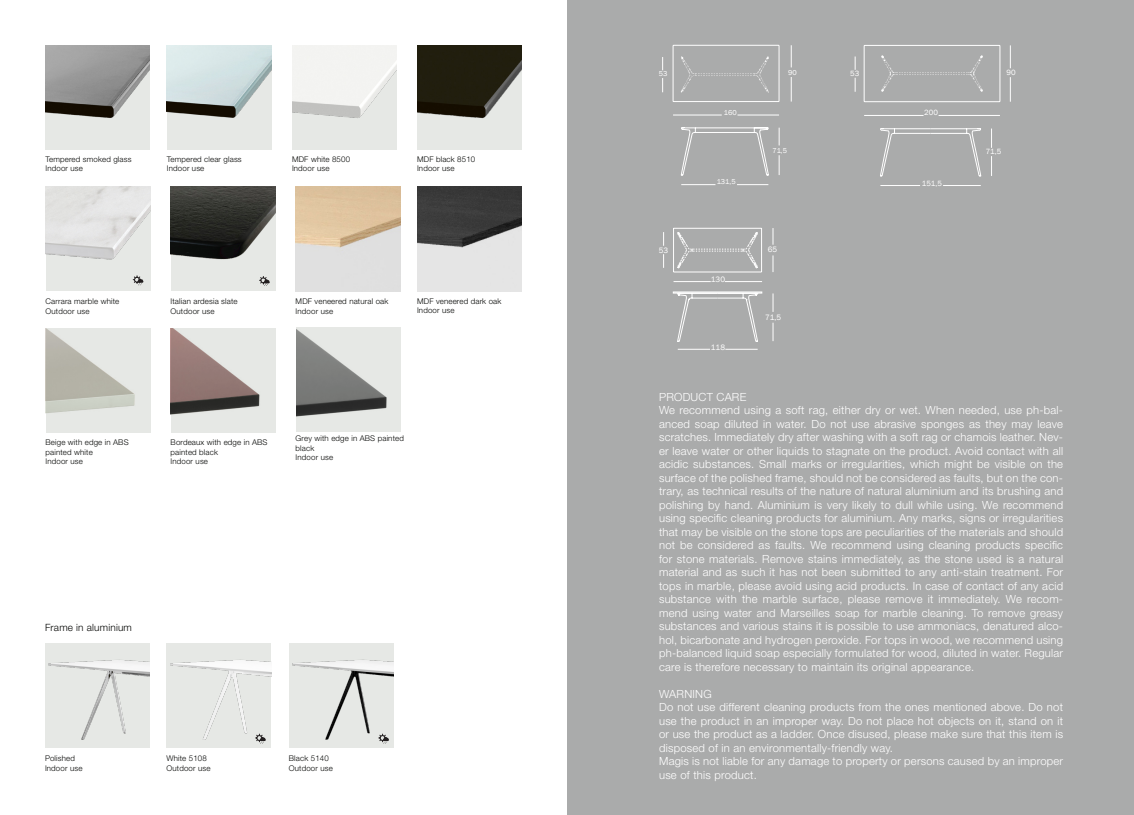
<style>
.page{position:relative;width:1134px;height:815px;background:#fff}
.page>*{position:absolute;margin:0;border:0;box-sizing:border-box;transform-origin:0 0}
.t1{font:300 11.25px/13.5px "Helvetica Neue LT Std";letter-spacing:.02em;color:#fff;text-align:justify}
.t2{font:300 10px "Helvetica Neue LT Std";letter-spacing:.02em;color:#040503}
.t3{font:8px "Franklin Gothic";color:#fff}
.t4{font:300 7.88px/9.5px "Helvetica Neue LT Std";letter-spacing:.02em;color:#040503}
.t5{font:7.75px "Franklin Gothic";color:#fff}
.t6{font:7.38px "Franklin Gothic";color:#fff}
</style>
<div class="page">
<div style="left:567px;top:0;width:567px;height:815px;background:#aaabab"></div>
<img style="left:167px;top:45px;width:105px;height:105px">
<img style="left:417px;top:45px;width:105px;height:105px">
<img style="left:171px;top:187px;width:104px;height:104px">
<img style="left:46px;top:328px;width:104px;height:105px">
<img style="left:171px;top:328px;width:104px;height:105px">
<img style="left:296px;top:327px;width:105px;height:105px">
<img style="left:417px;top:187px;width:105px;height:104px">
<img style="left:296px;top:187px;width:105px;height:104px">
<img style="left:46px;top:187px;width:104px;height:104px">
<img style="left:45px;top:45px;width:105px;height:105px">
<img style="left:292px;top:45px;width:105px;height:105px">
<img style="left:45px;top:643px;width:105px;height:105px">
<img style="left:167px;top:643px;width:104px;height:105px">
<img style="left:289px;top:643px;width:105px;height:105px">
<svg style="left:132px;top:275px;width:11px;height:10px"></svg>
<svg style="left:259px;top:276px;width:11px;height:10px"></svg>
<svg style="left:255px;top:733px;width:11px;height:11px"></svg>
<svg style="left:378px;top:733px;width:11px;height:11px"></svg>
<svg style="left:663px;top:232px;width:1px;height:14px"></svg>
<svg style="left:663px;top:254px;width:1px;height:14px"></svg>
<svg style="left:773px;top:293px;width:1px;height:19px"></svg>
<svg style="left:773px;top:323px;width:1px;height:18px"></svg>
<svg style="left:773px;top:228px;width:1px;height:17px"></svg>
<svg style="left:773px;top:255px;width:1px;height:17px"></svg>
<hr style="left:673px;top:281px;width:38px;height:1px;background:#fff">
<hr style="left:725px;top:281px;width:37px;height:1px;background:#fff">
<hr style="left:725px;top:349px;width:33px;height:1px;background:#fff">
<hr style="left:678px;top:349px;width:32px;height:1px;background:#fff">
<hr style="left:761px;top:228px;width:1px;height:44px;background:#fff">
<hr style="left:673px;top:228px;width:1px;height:44px;background:#fff">
<hr style="left:673px;top:228px;width:88px;height:1px;background:#fff">
<hr style="left:673px;top:272px;width:88px;height:1px;background:#fff">
<svg style="left:677px;top:293px;width:81px;height:49px"></svg>
<svg style="left:677px;top:232px;width:81px;height:36px"></svg>
<div style="left:673px;top:292px;width:89px;height:1px;border:1px solid #fff"></div>
<svg style="left:681px;top:127px;width:88px;height:49px"></svg>
<hr style="left:681px;top:184px;width:34px;height:1px;background:#fff">
<hr style="left:737px;top:184px;width:31px;height:1px;background:#fff">
<svg style="left:779px;top:155px;width:1px;height:20px"></svg>
<svg style="left:779px;top:128px;width:1px;height:17px"></svg>
<svg style="left:662px;top:78px;width:1px;height:14px"></svg>
<svg style="left:662px;top:57px;width:1px;height:13px"></svg>
<hr style="left:673px;top:115px;width:49px;height:1px;background:#fff">
<hr style="left:737px;top:115px;width:42px;height:1px;background:#fff">
<svg style="left:791px;top:77px;width:1px;height:25px"></svg>
<svg style="left:791px;top:45px;width:1px;height:22px"></svg>
<svg style="left:673px;top:45px;width:106px;height:57px"></svg>
<svg style="left:880px;top:128px;width:101px;height:49px"></svg>
<svg style="left:855px;top:78px;width:1px;height:14px"></svg>
<svg style="left:855px;top:57px;width:1px;height:13px"></svg>
<svg style="left:991px;top:156px;width:1px;height:20px"></svg>
<svg style="left:991px;top:129px;width:1px;height:19px"></svg>
<hr style="left:880px;top:185px;width:40px;height:1px;background:#fff">
<hr style="left:943px;top:185px;width:38px;height:1px;background:#fff">
<svg style="left:1010px;top:77px;width:1px;height:25px"></svg>
<svg style="left:1010px;top:45px;width:1px;height:23px"></svg>
<hr style="left:864px;top:115px;width:59px;height:1px;background:#fff">
<hr style="left:938px;top:115px;width:62px;height:1px;background:#fff">
<svg style="left:864px;top:45px;width:136px;height:57px"></svg>
<p class="t6" style="left:659px;top:69px;width:10px">53</p>
<p class="t6" style="left:788px;top:68px;width:10px">90</p>
<p class="t5" style="left:850px;top:68px;width:11px">53</p>
<p class="t5" style="left:1006px;top:67px;width:11px">90</p>
<p class="t6" style="left:724px;top:108px;width:14px">160</p>
<p class="t5" style="left:924px;top:108px;width:15px">200</p>
<p class="t4" style="left:46px;top:154px;width:88px">Tempered smoked glass</p>
<p class="t4" style="left:46px;top:163px;width:39px">Indoor use</p>
<p class="t4" style="left:167px;top:154px;width:76px">Tempered clear glass</p>
<p class="t4" style="left:167px;top:163px;width:39px">Indoor use</p>
<p class="t4" style="left:292px;top:154px;width:60px">MDF white 8500</p>
<p class="t4" style="left:292px;top:163px;width:39px">Indoor use</p>
<p class="t4" style="left:417px;top:154px;width:60px">MDF black 8510</p>
<p class="t4" style="left:417px;top:163px;width:39px">Indoor use</p>
<p class="t6" style="left:772px;top:146px;width:16px">71,5</p>
<p class="t5" style="left:986px;top:146px;width:17px">71,5</p>
<p class="t6" style="left:717px;top:177px;width:21px">131,5</p>
<p class="t5" style="left:922px;top:178px;width:22px">151,5</p>
<p class="t3" style="left:659px;top:245px;width:11px">53</p>
<p class="t3" style="left:768px;top:245px;width:11px">65</p>
<p class="t3" style="left:711px;top:274px;width:16px">130</p>
<p class="t4" style="left:46px;top:296px;width:75px">Carrara marble white</p>
<p class="t4" style="left:46px;top:306px;width:46px">Outdoor use</p>
<p class="t4" style="left:171px;top:296px;width:69px">Italian ardesia slate</p>
<p class="t4" style="left:171px;top:306px;width:46px">Outdoor use</p>
<p class="t4" style="left:296px;top:296px;width:94px">MDF veneered natural oak</p>
<p class="t4" style="left:296px;top:306px;width:39px">Indoor use</p>
<p class="t4" style="left:417px;top:296px;width:86px">MDF veneered dark oak</p>
<p class="t4" style="left:417px;top:305px;width:39px">Indoor use</p>
<p class="t3" style="left:765px;top:313px;width:18px">71,5</p>
<p class="t3" style="left:711px;top:342px;width:16px">118</p>
<p class="t4" style="left:46px;top:438px;width:85px">Beige with edge in ABS painted white</p>
<p class="t4" style="left:46px;top:457px;width:39px">Indoor use</p>
<p class="t4" style="left:171px;top:438px;width:99px">Bordeaux with edge in ABS painted black</p>
<p class="t4" style="left:171px;top:457px;width:39px">Indoor use</p>
<p class="t4" style="left:296px;top:434px;width:110px">Grey with edge in ABS painted black</p>
<p class="t4" style="left:296px;top:453px;width:39px">Indoor use</p>
<p class="t2" style="left:45px;top:622px;width:88px">Frame in aluminium</p>
<p class="t4" style="left:45px;top:754px;width:31px">Polished</p>
<p class="t4" style="left:45px;top:763px;width:39px">Indoor use</p>
<p class="t4" style="left:167px;top:754px;width:42px">White 5108</p>
<p class="t4" style="left:167px;top:763px;width:46px">Outdoor use</p>
<p class="t4" style="left:289px;top:754px;width:41px">Black 5140</p>
<p class="t4" style="left:289px;top:763px;width:46px">Outdoor use</p>
<p class="t1" style="left:659px;top:390px;width:89px">PRODUCT CARE</p>
<p class="t1" style="left:659px;top:403px;width:406px">We recommend using a soft rag, either dry or wet. When needed, use ph-bal&shy;anced soap diluted in water. Do not use abrasive sponges as they may leave scratches. Immediately dry after washing with a soft rag or chamois leather. Nev&shy;er leave water or other liquids to stagnate on the product. Avoid contact with all acidic substances. Small marks or irregularities, which might be visible on the surface of the polished frame, should not be considered as faults, but on the con&shy;trary, as technical results of the nature of natural aluminium and its brushing and polishing by hand. Aluminium is very likely to dull while using. We recommend using specific cleaning products for aluminium. Any marks, signs or irregularities that may be visible on the stone tops are peculiarities of the materials and should not be considered as faults. We recommend using cleaning products specific for stone materials. Remove stains immediately, as the stone used is a natural material and as such it has not been submitted to any anti-stain treatment. For tops in marble, please avoid using acid products. In case of contact of any acid substance with the marble surface, please remove it immediately. We recom&shy;mend using water and Marseilles soap for marble cleaning. To remove greasy substances and various stains it is possible to use ammoniacs, denatured alco&shy;hol, bicarbonate and hydrogen peroxide. For tops in wood, we recommend using ph-balanced liquid soap especially formulated for wood, diluted in water. Regular care is therefore necessary to maintain its original appearance.</p>
<p class="t1" style="left:659px;top:687px;width:54px">WARNING</p>
<p class="t1" style="left:659px;top:700px;width:405px">Do not use different cleaning products from the ones mentioned above. Do not use the product in an improper way. Do not place hot objects on it, stand on it or use the product as a ladder. Once disused, please make sure that this item is disposed of in an environmentally-friendly way.</p>
<p class="t1" style="left:659px;top:754px;width:406px">Magis is not liable for any damage to property or persons caused by an improper use of this product.</p>
</div>
